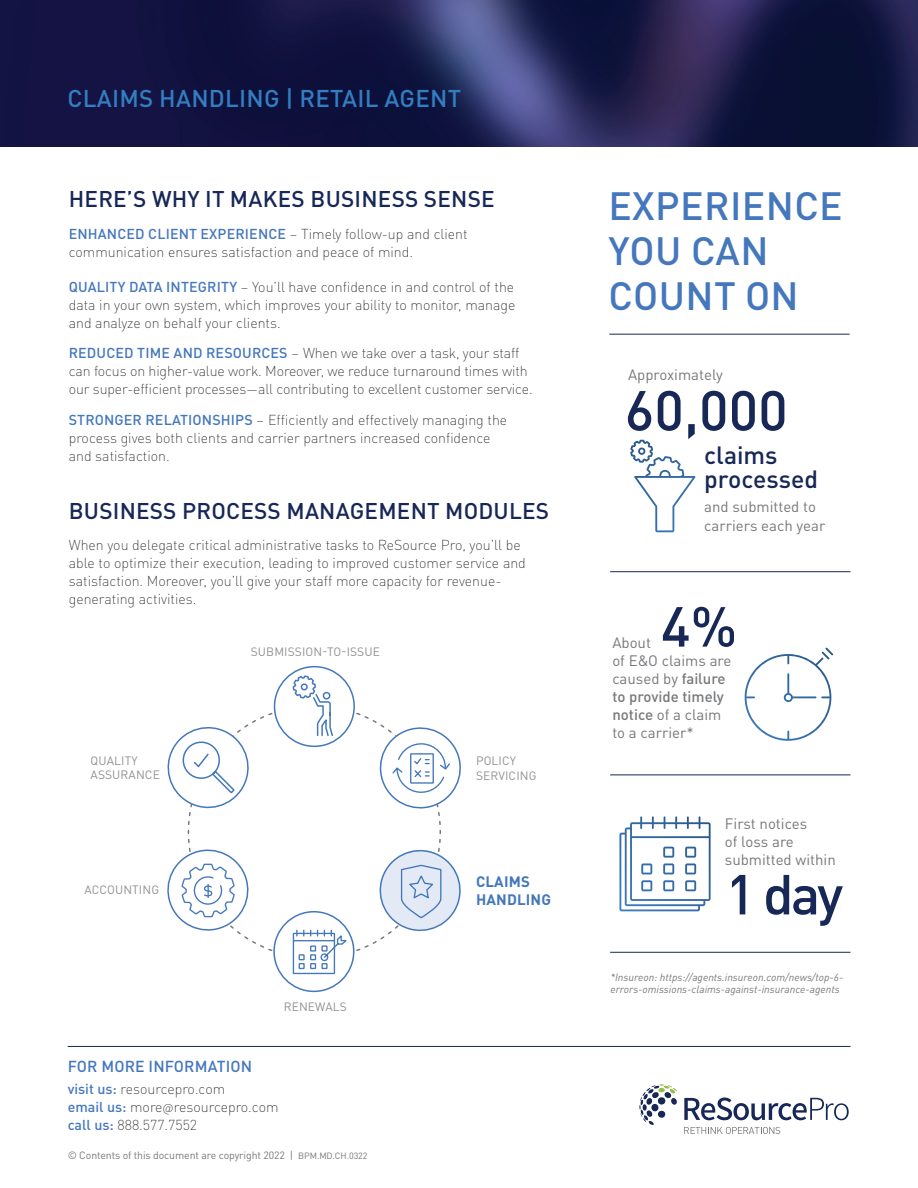
<style>
.page{position:relative;width:918px;height:1188px;background:#fff}
.page>*{position:absolute;margin:0;border:0;box-sizing:border-box;transform-origin:0 0}
.t1{font:500 55.5px "DINOT";color:#172756}
.t2{font:500 39px/45px "DINOT";letter-spacing:.01em;color:#4477bc}
.t3{font:500 24.75px/24px "DINOT";color:#172756}
.t4{font:500 24px "DINOT";letter-spacing:.01em;color:#337dc1}
.t5{font:500 22.5px "DINOT";letter-spacing:.01em;color:#172756}
.t6{font:500 15.75px "DINOT";letter-spacing:.01em;color:#4477bc}
.t7{font:15px/18px "DINOT";color:#76787b}
.t8{font:700 15px/18px "DINOT";letter-spacing:.01em;color:#4477bc}
.t9{font:300 expanded 14.25px/18px "DINOT";color:#231f20}
.t10{font:12px/14.4px "DINOT";letter-spacing:.01em;color:#8f9194}
.t11{font:300 expanded 12px "DINOT";color:#231f20}
.t12{font:italic 10.5px/12px "DINOT";color:#76787b}
.t13{font:10.5px "DINOT";letter-spacing:-.01em;color:#76787b}
.t14{font:9px "DINOT";letter-spacing:-.01em;color:#76787b}
.s1{font-weight:500;font-stretch:normal;color:#4477bc}
.s2{font-weight:500}
</style>
<div class="page">
<svg style="left:630px;top:440px;width:65px;height:92px"></svg>
<svg style="left:745px;top:648px;width:88px;height:93px"></svg>
<svg style="left:619px;top:816px;width:92px;height:95px"></svg>
<img style="left:0;top:0;width:918px;height:146px">
<hr style="left:68px;top:1046px;width:783px;height:1px;background:#172756">
<hr style="left:609px;top:334px;width:241px;height:1px;background:#172756">
<hr style="left:610px;top:775px;width:241px;height:1px;background:#172756">
<hr style="left:610px;top:571px;width:241px;height:1px;background:#172756">
<hr style="left:610px;top:952px;width:241px;height:1px;background:#172756">
<svg style="left:684px;top:1098px;width:165px;height:22px"></svg>
<svg style="left:639px;top:1084px;width:38px;height:41px"></svg>
<svg style="left:684px;top:1127px;width:96px;height:7px"></svg>
<svg style="left:167px;top:838px;width:294px;height:137px"></svg>
<svg style="left:167px;top:665px;width:294px;height:161px"></svg>
<div style="left:323px;top:693px;width:7px;height:6px;background:#fff;border-radius:50%"></div>
<div style="left:323px;top:692px;width:7px;height:8px;border:2px solid #4477bc;border-radius:50%"></div>
<h3 class="t4" style="left:68px;top:79px;width:395px">CLAIMS HANDLING | RETAIL AGENT</h3>
<h3 class="t5" style="left:69px;top:182px;width:428px">HERE S’ WHY IT MAKES BUSINESS SENSE</h3>
<p class="t9" style="left:69px;top:224px;width:400px"><span class="s1">ENHANCED CLIENT EXPERIENCE</span> – Timely follow-up and client communication ensures satisfaction and peace of mind.</p>
<p class="t9" style="left:69px;top:277px;width:448px;text-align:justify"><span class="s1">QUALITY DATA INTEGRITY</span> – You l l’ have confidence in and control of the data in your own system, which improves your ability to monitor, manage and analyze on behalf your clients.</p>
<p class="t9" style="left:69px;top:343px;width:465px"><span class="s1">REDUCED TIME AND RESOURCES</span> – When we take over a task, your staff can focus on higher-value work. Moreover, we reduce turnaround times with our super-efficient processes—all contributing to excellent customer service.</p>
<p class="t9" style="left:69px;top:410px;width:440px"><span class="s1">STRONGER RELATIONSHIPS</span> – Efficiently and effectively managing the process gives both clients and carrier partners increased confidence and satisfaction.</p>
<h3 class="t5" style="left:69px;top:493px;width:482px">BUSINESS PROCESS MANAGEMENT MODULES</h3>
<p class="t9" style="left:69px;top:535px;width:459px">When you delegate critical administrative tasks to ReSource Pro, you l l’ be able to optimize their execution, leading to improved customer service and</p>
<p class="t9" style="left:69px;top:589px;width:129px">generating activities.</p>
<p class="t9" style="left:69px;top:571px;width:434px">satisfaction. Moreover, you l l’ give your staff more capacity for revenue-</p>
<p class="t10" style="left:91px;top:753px;width:71px">QUALITY<br>ASSURANCE</p>
<p class="t10" style="left:84px;top:882px;width:76px">ACCOUNTING</p>
<p class="t10" style="left:251px;top:644px;width:131px">SUBMISSION-TO-ISSUE</p>
<p class="t10" style="left:284px;top:998px;width:65px">RENEWALS</p>
<p class="t6" style="left:68px;top:1054px;width:186px">FOR MORE INFORMATION</p>
<p class="t9" style="left:174px;top:1079px;width:106px;text-indent:-106px"><span class="s1">visit us:</span> resourcepro.com resourcepro.com</p>
<p class="t9" style="left:68px;top:1097px;width:131px"><span class="s1">email us:</span> more<br><span class="s1">call us:</span> 888.577.7552</p>
<p class="t11" style="left:163px;top:1099px;width:13px">@</p>
<p class="t13" style="left:290px;top:1147px;width:5px">|</p>
<p class="t13" style="left:68px;top:1147px;width:219px">© Contents of this document are copyright 2022</p>
<p class="t14" style="left:298px;top:1149px;width:71px">BPM.MD.CH.0322</p>
<p class="t10" style="left:476px;top:753px;width:62px">POLICY<br>SERVICING</p>
<p class="t8" style="left:476px;top:872px;width:77px">CLAIMS<br>HANDLING</p>
<h2 class="t2" style="left:608px;top:181px;width:236px">EXPERIENCE<br>YOU CAN<br>COUNT ON</h2>
<p class="t7" style="left:628px;top:364px;width:96px">Approximately</p>
<h1 class="t1" style="left:625px;top:368px;width:165px">60,000</h1>
<h3 class="t3" style="left:704px;top:442px;width:115px">claims processed</h3>
<p class="t7" style="left:704px;top:497px;width:123px;line-height:18.8px">and submitted to carriers each year</p>
<h1 class="t1" style="left:661px;top:584px;width:78px">4%</h1>
<p class="t7" style="left:612px;top:632px;width:121px">About<br>of E&amp;O claims are caused by <span class="s2">failure to provide timely notice</span> of a claim to a carrier*</p>
<p class="t7" style="left:725px;top:813px;width:112px">First notices<br>of loss are submitted within</p>
<h1 class="t1" style="left:726px;top:851px;width:119px">1 day</h1>
<p class="t12" style="left:610px;top:970px;width:234px">*Insureon: https://agents.insureon.com/news/top-6- errors-omissions-claims-against-insurance-agents</p>
</div>
